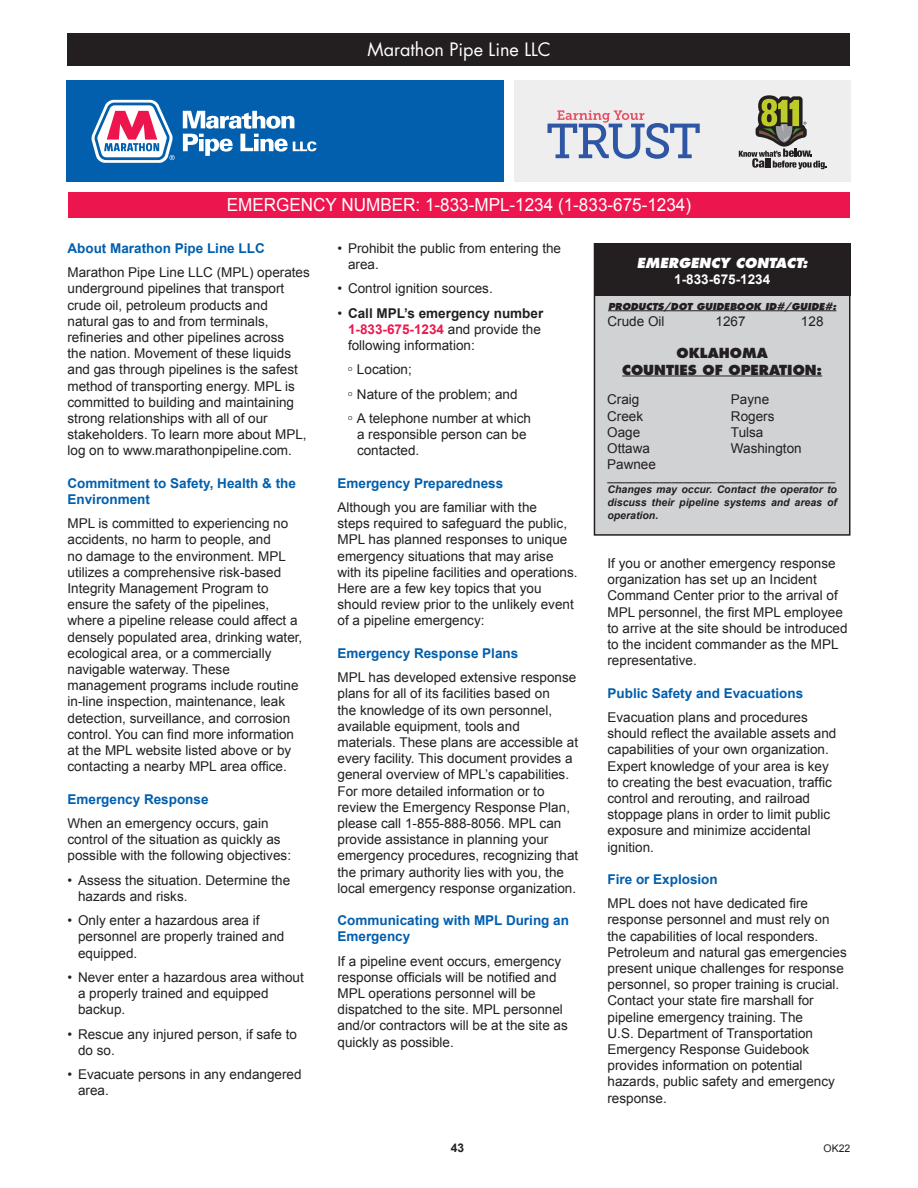
<style>
.page{position:relative;width:918px;height:1188px;background:#fff}
.page>*{position:absolute;margin:0;border:0;box-sizing:border-box;transform-origin:0 0}
.t1{font:18px "Arial";color:#fff;scale:.95 1}
.t2{font:18px "Futura";color:#fff}
.t3{font:13.5px/16.2px "Arial";color:#231f20}
.t4{font:700 13.5px/16.2px "Arial";color:#015fae}
.t5{font:800 13.5px "Futura";color:#231f20}
.t6{font:italic 800 13.5px "Futura";color:#fff}
.t7{font:700 13.5px "Arial";color:#fff}
.t8{font:700 12px "Arial";color:#231f20}
.t9{font:italic 700 10.5px/12.6px "Arial";color:#231f20;text-align:justify}
.t10{font:10.5px "Arial";color:#231f20}
.t11{font:italic 800 9.3px "Futura";color:#231f20}
.t12{font:5.55px "Arial";color:#231f20}
.s1{font-weight:700}
.s2{font-weight:700;color:#ec184f}
</style>
<div class="page">
<div style="left:594px;top:244px;width:256px;height:291px;background:#d1d2d4"></div>
<div style="left:594px;top:243px;width:256px;height:293px;border:2px solid #231f20"></div>
<div style="left:594px;top:244px;width:256px;height:52px;background:#231f20"></div>
<hr style="left:608px;top:311px;width:228px;height:1px;background:#231f20">
<hr style="left:622px;top:376px;width:200px;height:1px;background:#231f20">
<div style="left:68px;top:34px;width:782px;height:32px;background:#231f20"></div>
<div style="left:514px;top:81px;width:336px;height:101px;background:#eeeeef"></div>
<div style="left:67px;top:81px;width:437px;height:101px;background:#015fae"></div>
<svg style="left:547px;top:110px;width:153px;height:49px"></svg>
<svg style="left:183px;top:111px;width:133px;height:45px"></svg>
<svg style="left:91px;top:100px;width:84px;height:63px"></svg>
<svg style="left:739px;top:95px;width:88px;height:74px"></svg>
<div style="left:68px;top:192px;width:782px;height:26px;background:#ed154e"></div>
<p class="t2" style="left:368px;top:38px;width:185px">Marathon Pipe Line LLC</p>
<p class="t1" style="left:227px;top:193px;width:490px">EMERGENCY NUMBER: 1-833-MPL-1234 (1 833-675-1234)</p>
<p class="t1" style="left:299px;top:193px;width:338px">EMERGENCY NUMBER: 1-800-537-6644</p>
<p class="t4" style="left:68px;top:240px;width:199px">About Marathon Pipe Line LLC</p>
<p class="t3" style="left:68px;top:264px;width:244px">Marathon Pipe Line LLC (MPL) operates underground pipelines that transport crude oil, petroleum products and natural gas to and from terminals, refineries and other pipelines across<br>the nation. Movement of these liquids and gas through pipelines is the safest method of transporting energy. MPL is committed to building and maintaining strong relationships with all of our stakeholders. To learn more about MPL, log on to www.marathonpipeline.com.</p>
<p class="t4" style="left:68px;top:475px;width:230px">Commitment to Safety, Health &amp; the<br>Environment</p>
<p class="t3" style="left:68px;top:516px;width:236px">MPL is committed to experiencing no accidents, no harm to people, and<br>no damage to the environment. MPL utilizes a comprehensive risk-based Integrity Management Program to ensure the safety of the pipelines, where a pipeline release could affect a densely populated area, drinking water, ecological area, or a commercially navigable waterway. These management programs include routine in-line inspection, maintenance, leak detection, surveillance, and corrosion control. You can find more information at the MPL website listed above or by contacting a nearby MPL area office.</p>
<p class="t4" style="left:68px;top:791px;width:143px">Emergency Response</p>
<p class="t3" style="left:68px;top:815px;width:225px">When an emergency occurs, gain control of the situation as quickly as possible with the following objectives:</p>
<p class="t3" style="left:78px;top:872px;width:214px;text-indent:-10px">• Assess the situation. Determine the hazards and risks.</p>
<p class="t3" style="left:78px;top:912px;width:208px;text-indent:-10px">• Only enter a hazardous area if personnel are properly trained and equipped.</p>
<p class="t3" style="left:78px;top:969px;width:227px;text-indent:-10px">• Never enter a hazardous area without a properly trained and equipped backup.</p>
<p class="t3" style="left:78px;top:1026px;width:221px;text-indent:-10px">• Rescue any injured person, if safe to do so.</p>
<p class="t3" style="left:78px;top:1066px;width:225px;text-indent:-10px">• Evacuate persons in any endangered area.</p>
<p class="t3" style="left:348px;top:240px;width:215px;text-indent:-10px">• Prohibit the public from entering the area.</p>
<p class="t3" style="left:338px;top:281px;width:157px">• Control ignition sources.</p>
<p class="t3" style="left:348px;top:305px;width:197px;text-indent:-10px">• <span class="s1">Call MPL’s emergency number<br></span><span class="s2">1-833-675-1234</span> and provide the following information:</p>
<p class="t12" style="left:348px;top:366px;width:6px">O</p>
<p class="t3" style="left:357px;top:362px;width:56px">Location;</p>
<p class="t12" style="left:348px;top:390px;width:6px">O</p>
<p class="t3" style="left:357px;top:386px;width:162px">Nature of the problem; and</p>
<p class="t12" style="left:348px;top:414px;width:6px">O</p>
<p class="t3" style="left:357px;top:410px;width:176px">A telephone number at which a responsible person can be contacted.</p>
<p class="t4" style="left:338px;top:475px;width:167px">Emergency Preparedness</p>
<p class="t3" style="left:338px;top:499px;width:242px">Although you are familiar with the<br>steps required to safeguard the public, MPL has planned responses to unique emergency situations that may arise with its pipeline facilities and operations.<br>Here are a few key topics that you should review prior to the unlikely event of a pipeline emergency:</p>
<p class="t4" style="left:338px;top:645px;width:182px">Emergency Response Plans</p>
<p class="t3" style="left:338px;top:669px;width:242px">MPL has developed extensive response plans for all of its facilities based on<br>the knowledge of its own personnel, available equipment, tools and materials. These plans are accessible at every facility. This document provides a general overview of MPL’s capabilities.<br>For more detailed information or to review the Emergency Response Plan, please call 1-855-888-8056. MPL can provide assistance in planning your emergency procedures, recognizing that the primary authority lies with you, the local emergency response organization.</p>
<p class="t4" style="left:338px;top:913px;width:233px">Communicating with MPL During an<br>Emergency</p>
<p class="t3" style="left:338px;top:953px;width:232px">If a pipeline event occurs, emergency response officials will be notified and MPL operations personnel will be dispatched to the site. MPL personnel and/or contractors will be at the site as quickly as possible.</p>
<p class="t6" style="left:637px;top:254px;width:172px">EMERGENCY CONTACT:</p>
<p class="t7" style="left:674px;top:271px;width:98px">1-833-675-1234</p>
<p class="t11" style="left:608px;top:300px;width:230px">PRODUCTS/DOT GUIDEBOOK ID#/GUIDE#:</p>
<p class="t3" style="left:608px;top:313px;width:59px">Crude Oil</p>
<p class="t3" style="left:716px;top:313px;width:32px">1267</p>
<p class="t3" style="left:801px;top:313px;width:24px">128</p>
<p class="t5" style="left:677px;top:345px;width:93px">OKLAHOMA</p>
<p class="t5" style="left:622px;top:361px;width:202px">COUNTIES OF OPERATION:</p>
<p class="t3" style="left:607px;top:392px;width:34px">Craig</p>
<p class="t3" style="left:607px;top:408px;width:38px">Creek</p>
<p class="t3" style="left:607px;top:424px;width:35px">Oage</p>
<p class="t3" style="left:607px;top:440px;width:44px">Ottawa</p>
<p class="t3" style="left:607px;top:456px;width:50px">Pawnee</p>
<p class="t3" style="left:731px;top:392px;width:40px">Payne</p>
<p class="t3" style="left:731px;top:408px;width:45px">Rogers</p>
<p class="t3" style="left:731px;top:424px;width:34px">Tulsa</p>
<p class="t3" style="left:731px;top:440px;width:72px">Washington</p>
<p class="t9" style="left:608px;top:471px;width:229px">_______________________________________</p>
<p class="t9" style="left:608px;top:484px;width:231px">Changes may occur. Contact the operator to discuss their pipeline systems and areas of operation.</p>
<p class="t3" style="left:608px;top:555px;width:242px">If you or another emergency response organization has set up an Incident Command Center prior to the arrival of MPL personnel, the first MPL employee to arrive at the site should be introduced to the incident commander as the MPL representative.</p>
<p class="t4" style="left:608px;top:685px;width:197px">Public Safety and Evacuations</p>
<p class="t3" style="left:608px;top:709px;width:230px">Evacuation plans and procedures should reflect the available assets and capabilities of your own organization.<br>Expert knowledge of your area is key to creating the best evacuation, traffic control and rerouting, and railroad stoppage plans in order to limit public exposure and minimize accidental ignition.</p>
<p class="t4" style="left:608px;top:872px;width:112px">Fire or Explosion</p>
<p class="t3" style="left:608px;top:896px;width:241px">MPL does not have dedicated fire response personnel and must rely on the capabilities of local responders.<br>Petroleum and natural gas emergencies present unique challenges for response personnel, so proper training is crucial.<br>Contact your state fire marshall for pipeline emergency training. The<br>U.S. Department of Transportation Emergency Response Guidebook provides information on potential hazards, public safety and emergency response.</p>
<p class="t8" style="left:451px;top:1140px;width:15px">43</p>
<p class="t10" style="left:824px;top:1141px;width:28px">OK22</p>
</div>
